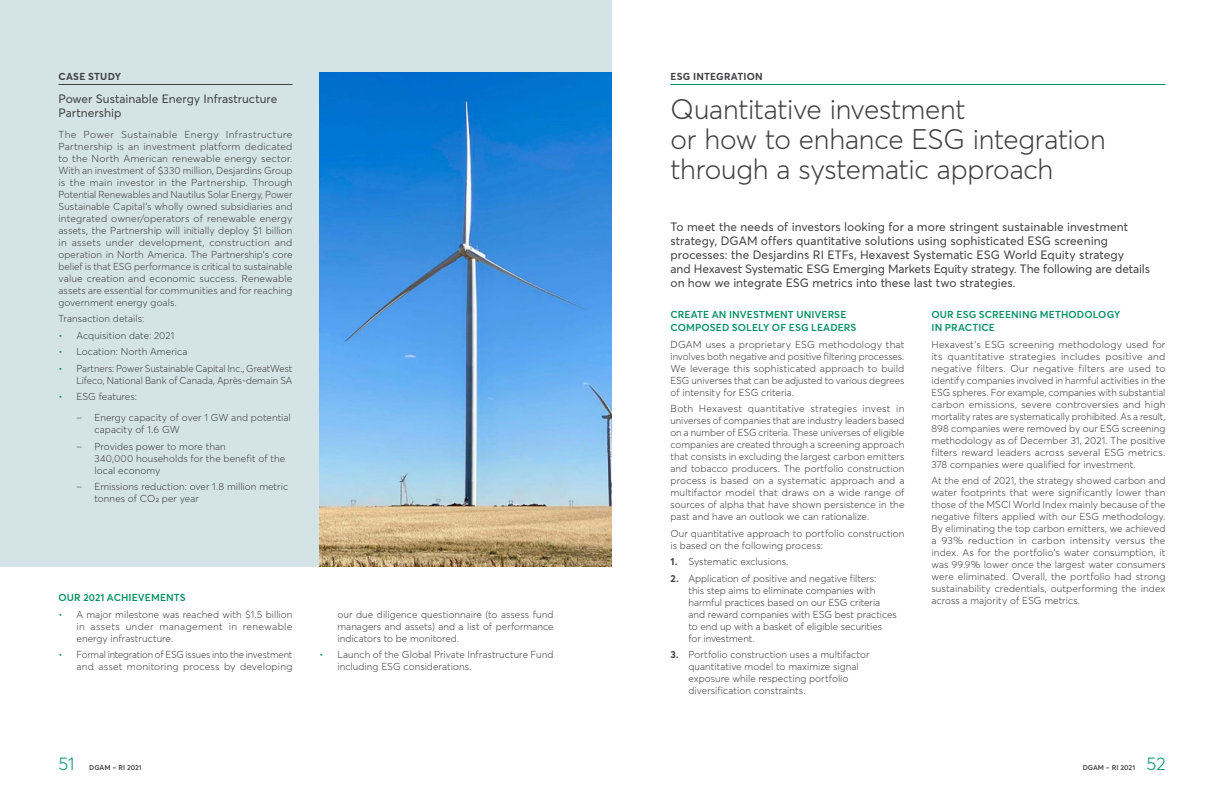
<style>
.page{position:relative;width:1224px;height:792px;background:#fff}
.page>*{position:absolute;margin:0;border:0;box-sizing:border-box;transform-origin:0 0}
.t1{font:300 28px/30px "Averta";letter-spacing:-.01em;color:#414042}
.t2{font:300 18px "Averta";color:#00905e}
.t3{font:12px/14px "Averta";color:#414042}
.t4{font:300 10px/12px "Averta";color:#414042;text-align:justify}
.t5{font:600 10px/13px "Averta";letter-spacing:.01em;color:#00905e}
.t6{font:700 10px "Averta";letter-spacing:.02em;color:#414042}
.t7{font:600 7px "Averta";color:#414042}
.s1{color:#00905e}
.s2{font-weight:700}
</style>
<div class="page">
<div style="left:0;top:0;width:612px;height:567px;background:#d3e3e6"></div>
<hr style="left:58px;top:84px;width:234px;height:1px;background:#414042">
<img style="left:320px;top:72px;width:292px;height:495px">
<hr style="left:670px;top:84px;width:496px;height:1px;background:#00905e">
<p class="t6" style="left:59px;top:70px;width:64px">CASE STUDY</p>
<p class="t3" style="left:58px;top:91px;width:220px">Power Sustainable Energy Infrastructure<br>Partnership</p>
<p class="t4" style="left:58px;top:128px;width:236px">The Power Sustainable Energy Infrastructure Partnership is an investment platform dedicated to the North American renewable energy sector.<br>With an investment of $330 million, Desjardins Group is the main investor in the Partnership. Through Potential Renewables and Nautilus Solar Energy, Power Sustainable Capital's wholly owned subsidiaries and integrated owner/operators of renewable energy assets, the Partnership will initially deploy $1 billion in assets under development, construction and operation in North America. The Partnership's core belief is that ESG performance is critical to sustainable value creation and economic success. Renewable assets are essential for communities and for reaching government energy goals.</p>
<p class="t4" style="left:58px;top:313px;width:87px">Transaction details:</p>
<p class="t4" style="left:58px;top:329px;width:117px"><span class="s1">•</span> Acquisition date: 2021</p>
<p class="t4" style="left:58px;top:346px;width:130px"><span class="s1">•</span> Location: North America</p>
<p class="t4" style="left:58px;top:362px;width:236px;text-align:right"><span class="s1">•</span> Partners: Power Sustainable Capital Inc., GreatWest<br>Lifeco, National Bank of Canada, Après-demain SA</p>
<p class="t4" style="left:58px;top:391px;width:80px"><span class="s1">•</span> ESG features:</p>
<p class="t4" style="left:94px;top:412px;width:198px;text-indent:-18px">– Energy capacity of over 1 GW and potential capacity of 1.6 GW</p>
<p class="t4" style="left:94px;top:440px;width:192px;text-align:left;text-indent:-18px">– Provides power to more than<br>340,000 households for the benefit of the local economy</p>
<p class="t4" style="left:94px;top:481px;width:195px;text-indent:-18px">– Emissions reduction: over 1.8 million metric tonnes of CO2 per year</p>
<p class="t5" style="left:59px;top:591px;width:129px">OUR 2021 ACHIEVEMENTS</p>
<p class="t4" style="left:76px;top:608px;width:218px;text-indent:-18px"><span class="s1">•</span> A major milestone was reached with $1.5 billion in assets under management in renewable energy infrastructure.</p>
<p class="t4" style="left:58px;top:649px;width:236px;text-align:right"><span class="s1">•</span> Formal integration of ESG issues into the investment and asset monitoring process by developing</p>
<p class="t4" style="left:338px;top:608px;width:218px">our due diligence questionnaire (to assess fund managers and assets) and a list of performance indicators to be monitored.</p>
<p class="t4" style="left:338px;top:649px;width:217px;text-indent:-18px"><span class="s1">•</span> Launch of the Global Private Infrastructure Fund including ESG considerations.</p>
<p class="t6" style="left:671px;top:70px;width:94px">ESG INTEGRATION</p>
<h1 class="t1" style="left:670px;top:94px;width:437px">Quantitative investment<br>or how to enhance ESG integration through a systematic approach</h1>
<p class="t3" style="left:670px;top:220px;width:481px">To meet the needs of investors looking for a more stringent sustainable investment strategy, DGAM offers quantitative solutions using sophisticated ESG screening processes: the Desjardins RI ETFs, Hexavest Systematic ESG World Equity strategy<br>and Hexavest Systematic ESG Emerging Markets Equity strategy. The following are details on how we integrate ESG metrics into these last two strategies.</p>
<p class="t5" style="left:671px;top:308px;width:187px">CREATE AN INVESTMENT UNIVERSE<br>COMPOSED SOLELY OF ESG LEADERS</p>
<p class="t4" style="left:670px;top:338px;width:236px">DGAM uses a proprietary ESG methodology that involves both negative and positive filtering processes.<br>We leverage this sophisticated approach to build ESG universes that can be adjusted to various degrees of intensity for ESG criteria.</p>
<p class="t4" style="left:670px;top:402px;width:236px">Both Hexavest quantitative strategies invest in universes of companies that are industry leaders based on a number of ESG criteria. These universes of eligible companies are created through a screening approach that consists in excluding the largest carbon emitters and tobacco producers. The portfolio construction process is based on a systematic approach and a multifactor model that draws on a wide range of sources of alpha that have shown persistence in the past and have an outlook we can rationalize.</p>
<p class="t4" style="left:670px;top:527px;width:235px">Our quantitative approach to portfolio construction is based on the following process:</p>
<p class="t4" style="left:670px;top:555px;width:120px"><span class="s2">1.</span> Systematic exclusions.</p>
<p class="t4" style="left:688px;top:572px;width:210px;text-align:left;text-indent:-18px"><span class="s2">2.</span> Application of positive and negative filters:<br>this step aims to eliminate companies with harmful practices based on our ESG criteria and reward companies with ESG best practices to end up with a basket of eligible securities for investment.</p>
<p class="t4" style="left:688px;top:648px;width:183px;text-align:left;text-indent:-18px"><span class="s2">3.</span> Portfolio construction uses a multifactor quantitative model to maximize signal exposure while respecting portfolio diversification constraints.</p>
<p class="t5" style="left:932px;top:308px;width:190px">OUR ESG SCREENING METHODOLOGY<br>IN PRACTICE</p>
<p class="t4" style="left:932px;top:338px;width:236px">Hexavest’s ESG screening methodology used for its quantitative strategies includes positive and negative filters. Our negative filters are used to identify companies involved in harmful activities in the ESG spheres. For example, companies with substantial carbon emissions, severe controversies and high mortality rates are systematically prohibited. As a result, 898 companies were removed by our ESG screening methodology as of December 31, 2021. The positive filters reward leaders across several ESG metrics.<br>378 companies were qualified for investment.</p>
<p class="t4" style="left:932px;top:474px;width:236px">At the end of 2021, the strategy showed carbon and water footprints that were significantly lower than those of the MSCI World Index mainly because of the negative filters applied with our ESG methodology.<br>By eliminating the top carbon emitters, we achieved a 93% reduction in carbon intensity versus the index. As for the portfolio’s water consumption, it was 99.9% lower once the largest water consumers were eliminated. Overall, the portfolio had strong sustainability credentials, outperforming the index across a majority of ESG metrics.</p>
<h2 class="t2" style="left:58px;top:752px;width:18px">51</h2>
<p class="t7" style="left:89px;top:763px;width:54px">DGAM – RI 2021</p>
<p class="t7" style="left:1083px;top:763px;width:54px">DGAM – RI 2021</p>
<h2 class="t2" style="left:1147px;top:752px;width:20px">52</h2>
</div>
